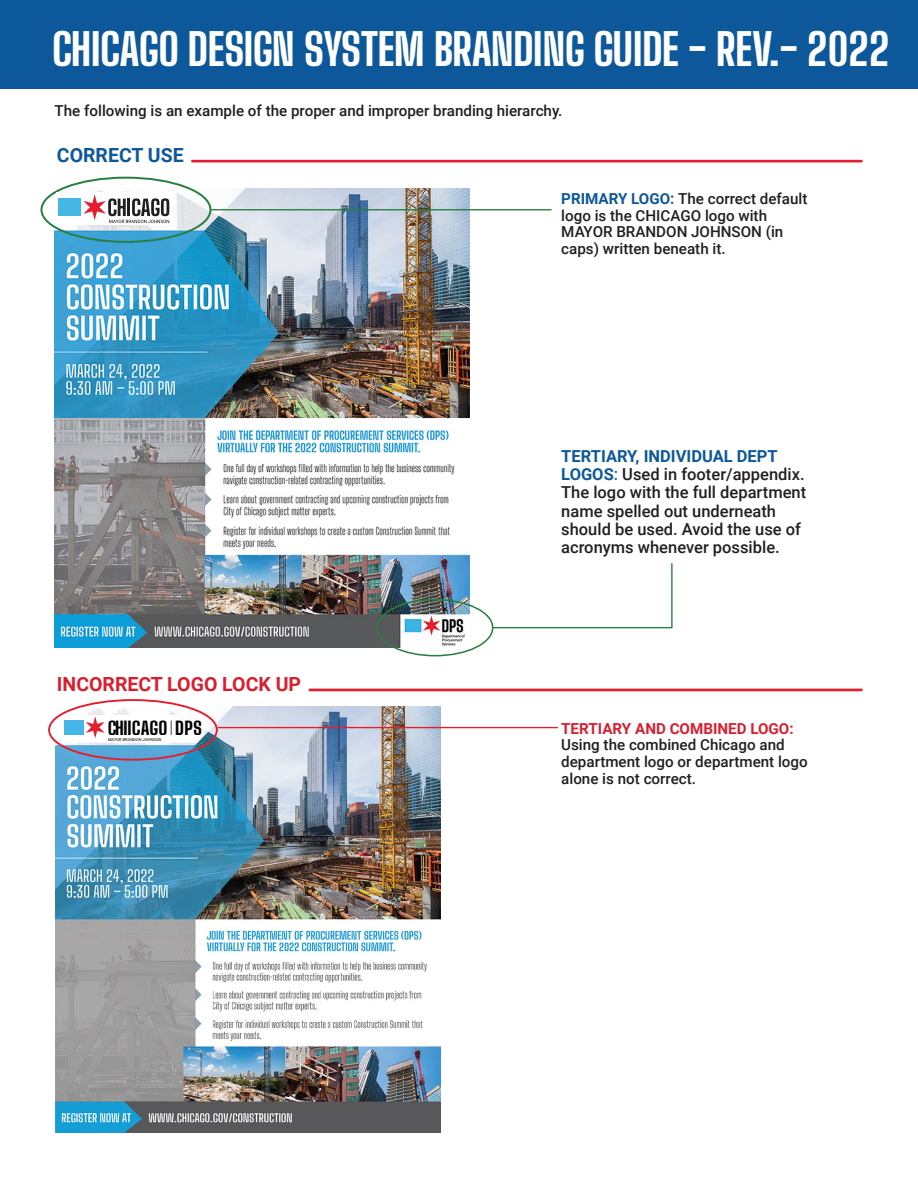
<style>
.page{position:relative;width:918px;height:1188px;background:#fff}
.page>*{position:absolute;margin:0;border:0;box-sizing:border-box;transform-origin:0 0}
.t1{font:800 43.8px "Big Shoulders Display";letter-spacing:-.01em;color:#fff}
.t2{font:700 19.5px "Roboto";color:#d81f2e}
.t3{font:700 19.5px "Roboto";color:#0d589a}
.t4{font:800 18px "Big Shoulders Display";letter-spacing:.005em;color:#000;scale:1.06 1}
.t5{font:500 16.5px/18.3px "Roboto";color:#231f20}
.t6{font:500 15.15px/16.8px "Roboto";color:#231f20}
.t7{font:700 15.15px "Roboto";color:#d81f2e}
.t8{font:4.05px "Roboto";color:#050504}
.s1{font-weight:700;color:#0d589a}
.s2{color:#0d589a}
</style>
<div class="page">
<div style="left:0;top:0;width:918px;height:88px;background:#0d589a"></div>
<hr style="left:191px;top:160px;width:672px;height:2px;background:#e51d2d">
<hr style="left:309px;top:689px;width:554px;height:2px;background:#e51d2d">
<img style="left:55px;top:188px;width:415px;height:459px">
<div style="left:40px;top:177px;width:171px;height:66px;border:2px solid #288040;border-radius:50%"></div>
<div style="left:377px;top:599px;width:116px;height:57px;border:2px solid #288040;border-radius:50%"></div>
<svg style="left:491px;top:563px;width:182px;height:66px"></svg>
<hr style="left:211px;top:209px;width:341px;height:1px;background:#288040">
<img style="left:56px;top:706px;width:385px;height:426px">
<div style="left:48px;top:699px;width:170px;height:62px;border:2px solid #e51d2d;border-radius:50%"></div>
<hr style="left:218px;top:727px;width:340px;height:1px;background:#e51d2d">
<div style="left:57px;top:193px;width:117px;height:32px;background:#fff"></div>
<div style="left:59px;top:199px;width:22px;height:17px;background:#44b7e6"></div>
<svg style="left:83px;top:194px;width:86px;height:29px"></svg>
<svg style="left:63px;top:715px;width:141px;height:28px"></svg>
<div style="left:65px;top:720px;width:19px;height:15px;background:#44b7e6"></div>
<h1 class="t1" style="left:52px;top:19px;width:839px">CHICAGO DESIGN SYSTEM BRANDING GUIDE - REV.- 2022</h1>
<p class="t6" style="left:55px;top:101px;width:509px">The following is an example of the proper and improper branding hierarchy.</p>
<p class="t3" style="left:57px;top:142px;width:128px">CORRECT USE</p>
<p class="t2" style="left:57px;top:670px;width:246px">INCORRECT LOGO LOCK UP</p>
<p class="t4" style="left:107px;top:715px;width:91px">CHIICAGO <sup>|</sup> DPS</p>
<p class="t8" style="left:108px;top:737px;width:55px">MAYOR BRANDON JOHNSON</p>
<p class="t6" style="left:561px;top:189px;width:248px"><span class="s1">PRIMARY LOGO:</span> The correct default logo is the CHICAGO logo with<br>MAYOR BRANDON JOHNSON (in caps) written beneath it.</p>
<p class="t5" style="left:561px;top:446px;width:246px"><span class="s1">TERTIARY, INDIVIDUAL DEPT<br>LOGOS</span><span class="s2">:</span> Used in footer/appendix.<br>The logo with the full department name spelled out underneath should be used. Avoid the use of acronyms whenever possible.</p>
<p class="t7" style="left:561px;top:718px;width:234px">TERTIARY AND COMBINED LOGO:</p>
<p class="t6" style="left:561px;top:736px;width:248px">Using the combined Chicago and department logo or department logo alone is not correct.</p>
</div>
